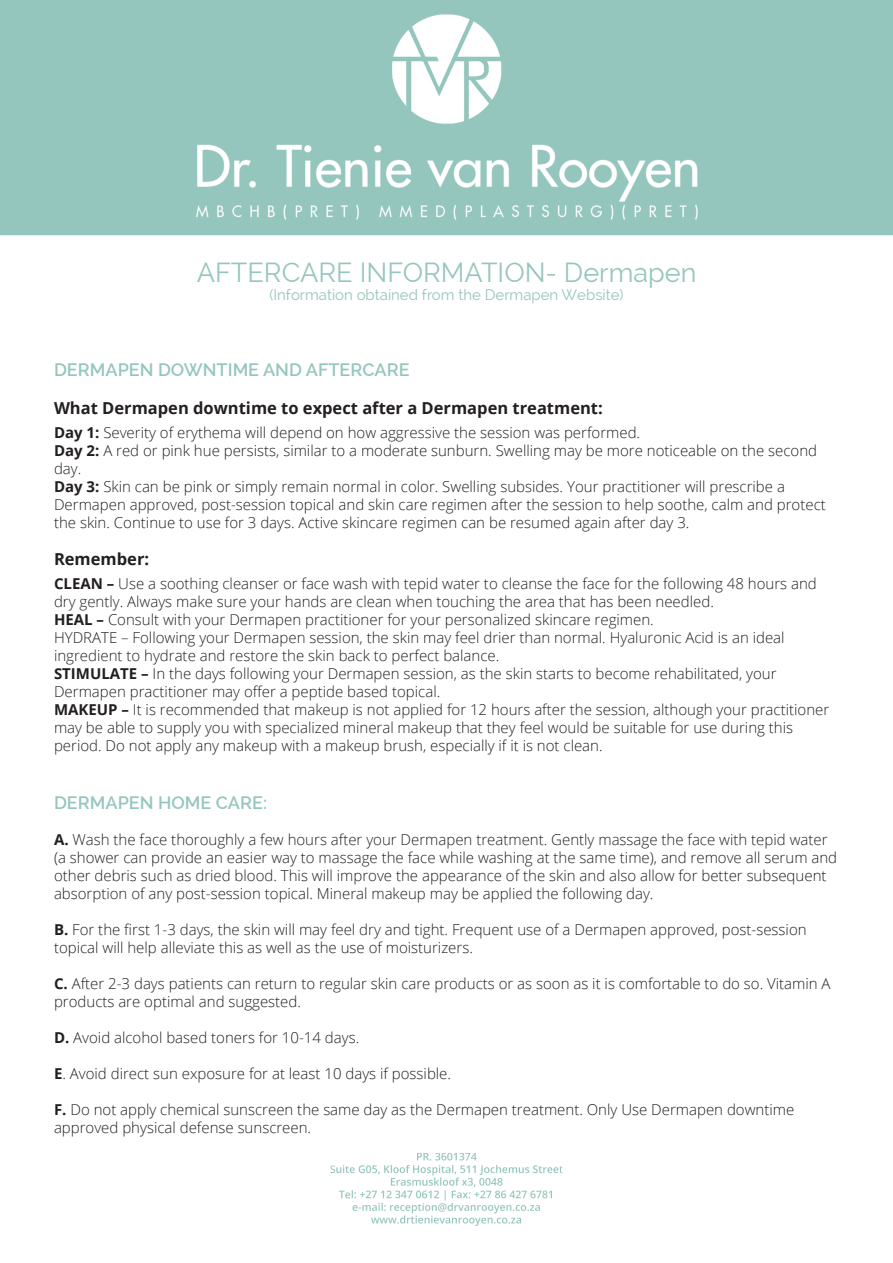
<style>
.page{position:relative;width:893px;height:1263px;background:#fff}
.page>*{position:absolute;margin:0;border:0;box-sizing:border-box;transform-origin:0 0}
.t1{font:27px "Raleway";color:#95c6bd}
.t2{font:600 18px "Raleway";color:#95c6bd}
.t3{font:700 16.5px "Open Sans";color:#231f20}
.t4{font:300 15px/18px "Open Sans";color:#231f20}
.t5{font:15px "Raleway";color:#95c6bd}
.s1{font-weight:700}
</style>
<div class="page">
<img style="left:0;top:0;width:893px;height:1226px">
<h1 class="t1" style="left:197px;top:257px;width:501px">AFTERCARE INFORMATION- Dermapen</h1>
<p class="t5" style="left:270px;top:286px;width:355px">(Information obtained from the Dermapen Website)</p>
<p class="t2" style="left:54px;top:359px;width:357px">DERMAPEN DOWNTIME AND AFTERCARE</p>
<p class="t3" style="left:54px;top:396px;width:550px">What Dermapen downtime to expect after a Dermapen treatment:</p>
<p class="t4" style="left:54px;top:423px;width:773px"><span class="s1">Day 1:</span> Severity of erythema will depend on how aggressive the session was performed.<br><span class="s1">Day 2:</span> A red or pink hue persists, similar to a moderate sunburn. Swelling may be more noticeable on the second day.<br><span class="s1">Day 3:</span> Skin can be pink or simply remain normal in color. Swelling subsides. Your practitioner will prescribe a Dermapen approved, post-session topical and skin care regimen after the session to help soothe, calm and protect the skin. Continue to use for 3 days. Active skincare regimen can be resumed again after day 3.</p>
<p class="t3" style="left:54px;top:548px;width:97px">Remember:</p>
<p class="t4" style="left:54px;top:574px;width:777px"><span class="s1">CLEAN –</span> Use a soothing cleanser or face wash with tepid water to cleanse the face for the following 48 hours and dry gently. Always make sure your hands are clean when touching the area that has been needled.<br><span class="s1">HEAL –</span> Consult with your Dermapen practitioner for your personalized skincare regimen.<br>HYDRATE – Following your Dermapen session, the skin may feel drier than normal. Hyaluronic Acid is an ideal ingredient to hydrate and restore the skin back to perfect balance.<br><span class="s1">STIMULATE –</span> In the days following your Dermapen session, as the skin starts to become rehabilitated, your Dermapen practitioner may offer a peptide based topical.<br><span class="s1">MAKEUP –</span> It is recommended that makeup is not applied for 12 hours after the session, although your practitioner may be able to supply you with specialized mineral makeup that they feel would be suitable for use during this period. Do not apply any makeup with a makeup brush, especially if it is not clean.</p>
<p class="t2" style="left:54px;top:792px;width:215px">DERMAPEN HOME CARE:</p>
<p class="t4" style="left:54px;top:830px;width:785px"><span class="s1">A.</span> Wash the face thoroughly a few hours after your Dermapen treatment. Gently massage the face with tepid water (a shower can provide an easier way to massage the face while washing at the same time), and remove all serum and other debris such as dried blood. This will improve the appearance of the skin and also allow for better subsequent absorption of any post-session topical. Mineral makeup may be applied the following day.</p>
<p class="t4" style="left:54px;top:920px;width:754px"><span class="s1">B.</span> For the first 1-3 days, the skin will may feel dry and tight. Frequent use of a Dermapen approved, post-session topical will help alleviate this as well as the use of moisturizers.</p>
<p class="t4" style="left:54px;top:974px;width:778px"><span class="s1">C.</span> After 2-3 days patients can return to regular skin care products or as soon as it is comfortable to do so. Vitamin A products are optimal and suggested.</p>
<p class="t4" style="left:54px;top:1028px;width:307px"><span class="s1">D.</span> Avoid alcohol based toners for 10-14 days.</p>
<p class="t4" style="left:54px;top:1064px;width:399px"><span class="s1">E</span>. Avoid direct sun exposure for at least 10 days if possible.</p>
<p class="t4" style="left:54px;top:1100px;width:742px"><span class="s1">F.</span> Do not apply chemical sunscreen the same day as the Dermapen treatment. Only Use Dermapen downtime approved physical defense sunscreen.</p>
</div>
